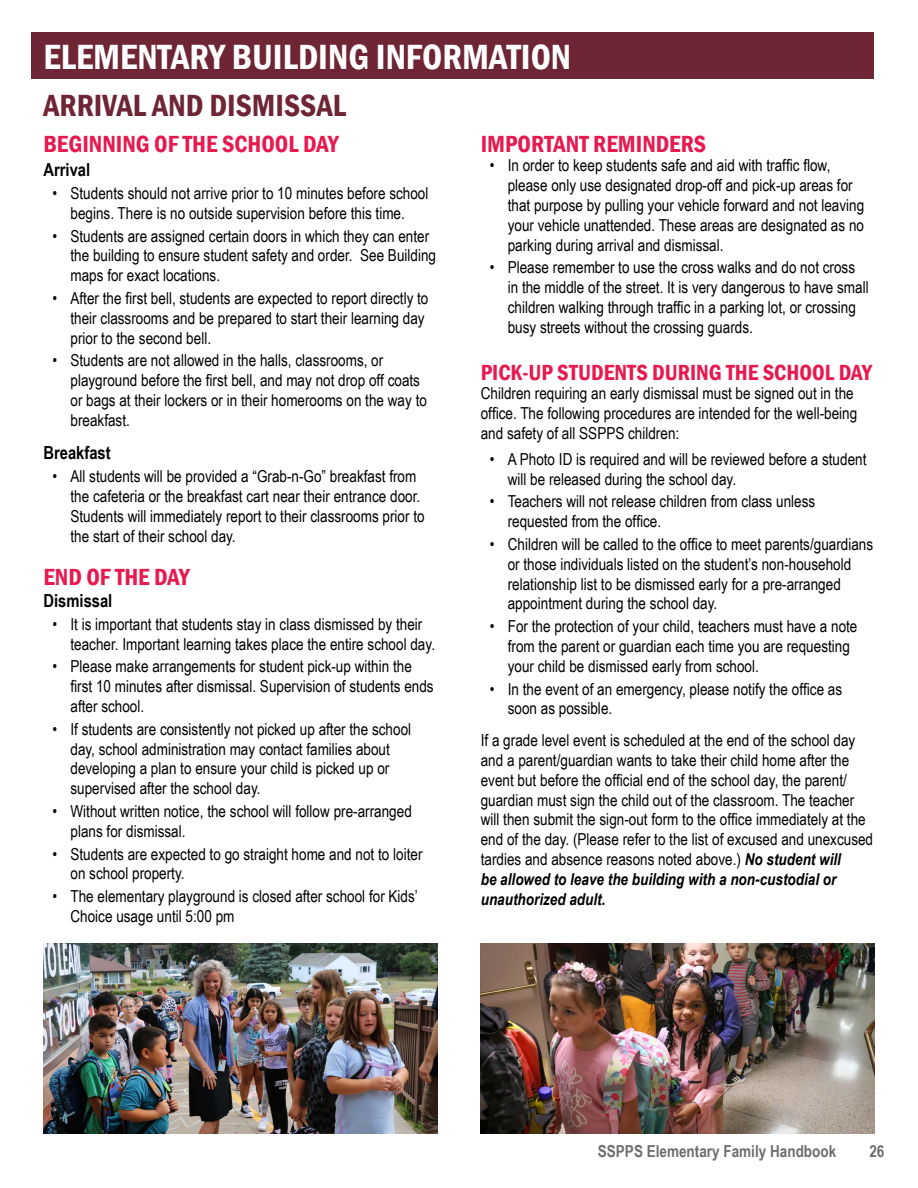
<style>
.page{position:relative;width:918px;height:1188px;background:#fff}
.page>*{position:absolute;margin:0;border:0;box-sizing:border-box;transform-origin:0 0}
.t1{font:600 condensed 36px "Franklin Gothic";color:#fff}
.t2{font:600 condensed 31.5px "Franklin Gothic";color:#6e2536}
.t3{font:600 condensed 24px "Franklin Gothic";color:#e61a4f}
.t4{font:600 condensed 22.5px "Franklin Gothic";color:#e61a4f}
.t5{font:700 18px "Arial Narrow";color:#000}
.t6{font:16.5px/19.8px "Arial Narrow";color:#000}
.t7{font:700 16.5px "Arial Narrow";color:#6d6e71}
.s1{font-weight:700;font-style:italic}
</style>
<div class="page">
<div style="left:31px;top:32px;width:843px;height:47px;background:#6e2536"></div>
<img style="left:44px;top:943px;width:393px;height:191px">
<img style="left:481px;top:943px;width:393px;height:191px">
<h1 class="t1" style="left:44px;top:33px;width:529px">ELEMENTARY BUILDING INFORMATION</h1>
<h2 class="t2" style="left:44px;top:84px;width:304px">ARRIVAL AND DISMISSAL</h2>
<h3 class="t3" style="left:44px;top:127px;width:297px">BEGINNING OF THE SCHOOL DAY</h3>
<p class="t5" style="left:44px;top:156px;width:48px">Arrival</p>
<p class="t6" style="left:52px;top:183px;width:378px;text-align:center">• Students should not arrive prior to 10 minutes before school begins. There is no outside supervision before this time.</p>
<p class="t6" style="left:71px;top:225px;width:367px;text-indent:-18px">• Students are assigned certain doors in which they can enter the building to ensure student safety and order. See Building maps for exact locations.</p>
<p class="t6" style="left:71px;top:288px;width:360px;text-indent:-18px">• After the first bell, students are expected to report directly to their classrooms and be prepared to start their learning day prior to the second bell.</p>
<p class="t6" style="left:71px;top:350px;width:358px;text-indent:-18px">• Students are not allowed in the halls, classrooms, or playground before the first bell, and may not drop off coats or bags at their lockers or in their homerooms on the way to breakfast.</p>
<p class="t5" style="left:44px;top:439px;width:69px">Breakfast</p>
<p class="t6" style="left:71px;top:466px;width:356px;text-indent:-18px">• All students will be provided a “Grab-n-Go” breakfast from the cafeteria or the breakfast cart near their entrance door.<br>Students will immediately report to their classrooms prior to the start of their school day.</p>
<h3 class="t3" style="left:44px;top:561px;width:148px">END OF THE DAY</h3>
<p class="t5" style="left:44px;top:587px;width:70px">Dismissal</p>
<p class="t6" style="left:71px;top:613px;width:366px;text-indent:-18px">• It is important that students stay in class dismissed by their teacher. Important learning takes place the entire school day.</p>
<p class="t6" style="left:71px;top:656px;width:365px;text-indent:-18px">• Please make arrangements for student pick-up within the first 10 minutes after dismissal. Supervision of students ends after school.</p>
<p class="t6" style="left:71px;top:718px;width:342px;text-indent:-18px">• If students are consistently not picked up after the school day, school administration may contact families about developing a plan to ensure your child is picked up or supervised after the school day.</p>
<p class="t6" style="left:71px;top:801px;width:343px;text-indent:-18px">• Without written notice, the school will follow pre-arranged plans for dismissal.</p>
<p class="t6" style="left:71px;top:843px;width:354px;text-indent:-18px">• Students are expected to go straight home and not to loiter on school property.</p>
<p class="t6" style="left:71px;top:886px;width:349px;text-indent:-18px">• The elementary playground is closed after school for Kids’<br>Choice usage until 5:00 pm</p>
<h3 class="t3" style="left:481px;top:127px;width:227px">IMPORTANT REMINDERS</h3>
<p class="t6" style="left:508px;top:155px;width:358px;text-indent:-18px">• In order to keep students safe and aid with traffic flow, please only use designated drop-off and pick-up areas for that purpose by pulling your vehicle forward and not leaving your vehicle unattended. These areas are designated as no parking during arrival and dismissal.</p>
<p class="t6" style="left:508px;top:257px;width:363px;text-indent:-18px">• Please remember to use the cross walks and do not cross in the middle of the street. It is very dangerous to have small children walking through traffic in a parking lot, or crossing busy streets without the crossing guards.</p>
<h3 class="t4" style="left:481px;top:357px;width:393px">PICK-UP STUDENTS DURING THE SCHOOL DAY</h3>
<p class="t6" style="left:481px;top:383px;width:378px">Children requiring an early dismissal must be signed out in the office. The following procedures are intended for the well-being and safety of all SSPPS children:</p>
<p class="t6" style="left:508px;top:448px;width:360px;text-indent:-18px">• A Photo ID is required and will be reviewed before a student will be released during the school day.</p>
<p class="t6" style="left:508px;top:491px;width:309px;text-indent:-18px">• Teachers will not release children from class unless requested from the office.</p>
<p class="t6" style="left:508px;top:534px;width:367px;text-indent:-18px">• Children will be called to the office to meet parents/guardians or those individuals listed on the student’s non-household relationship list to be dismissed early for a pre-arranged appointment during the school day.</p>
<p class="t6" style="left:508px;top:616px;width:351px;text-indent:-18px">• For the protection of your child, teachers must have a note from the parent or guardian each time you are requesting your child be dismissed early from school.</p>
<p class="t6" style="left:508px;top:678px;width:336px;text-indent:-18px">• In the event of an emergency, please notify the office as soon as possible.</p>
<p class="t6" style="left:481px;top:730px;width:394px">If a grade level event is scheduled at the end of the school day and a parent/guardian wants to take their child home after the event but before the official end of the school day, the parent/ guardian must sign the child out of the classroom. The teacher will then submit the sign-out form to the office immediately at the end of the day. (Please refer to the list of excused and unexcused tardies and absence reasons noted above.) <span class="s1">No student will<br>be allowed to leave the building with a non-custodial or unauthorized adult.</span></p>
<p class="t7" style="left:598px;top:1139px;width:240px">SSPPS Elementary Family Handbook</p>
<p class="t7" style="left:869px;top:1139px;width:17px">26</p>
</div>
